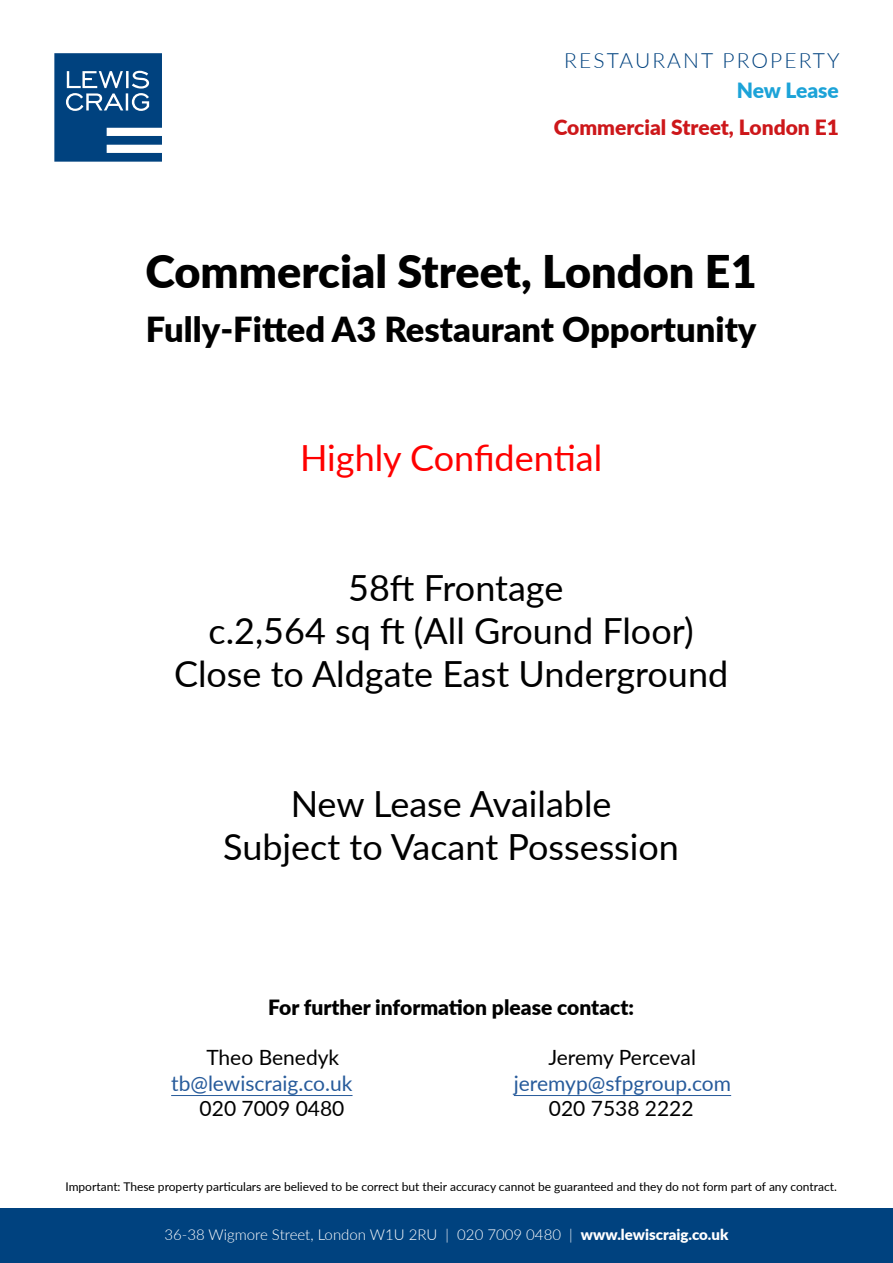
<style>
.page{position:relative;width:893px;height:1263px;background:#fff}
.page>*{position:absolute;margin:0;border:0;box-sizing:border-box;transform-origin:0 0}
.t1{font:900 45px "Lato";color:#000}
.t2{font:36px/43.2px "Lato";color:#000;text-align:center}
.t3{font:36px "Lato";color:#f00}
.t4{font:900 34.5px "Lato";color:#000}
.t5{font:21px "Lato";color:#000}
.t6{font:21px "Lato";color:#275b9b}
.t7{font:900 21px "Lato";color:#000}
.t8{font:900 21px "Lato";color:#cd171a}
.t9{font:300 21px "Lato";letter-spacing:.1em;color:#00427f}
.t10{font:900 21px "Lato";letter-spacing:-.005em;color:#1ca3d8}
.t11{font:300 15px "Lato";color:#fff}
.t12{font:12px "Lato";color:#000}
.s1{font-weight:900}
</style>
<div class="page">
<div style="left:0;top:1209px;width:893px;height:54px;background:#00427f"></div>
<svg style="left:54px;top:53px;width:108px;height:109px;background:#2b6294"></svg>
<hr style="left:171px;top:1095px;width:182px;height:1px;background:#275b9b">
<hr style="left:514px;top:1095px;width:217px;height:1px;background:#275b9b">
<h3 class="t9" style="left:564px;top:46px;width:277px">RESTAURANT PROPERTY</h3>
<h3 class="t10" style="left:737px;top:75px;width:104px">New Lease</h3>
<h3 class="t8" style="left:554px;top:111px;width:287px">Commercial Street, London E1</h3>
<h1 class="t1" style="left:145px;top:237px;width:613px">Commercial Street, London E1</h1>
<h3 class="t4" style="left:146px;top:303px;width:612px">Fully-Fitted A3 Restaurant Opportunity</h3>
<h2 class="t3" style="left:300px;top:432px;width:304px">Highly Confidential</h2>
<h2 class="t2" style="left:174px;top:565px;width:556px">58ft Frontage<br>c.2,564 sq ft (All Ground Floor)<br>Close to Aldgate East Underground</h2>
<h2 class="t2" style="left:223px;top:781px;width:457px">New Lease Available<br>Subject to Vacant Possession</h2>
<h3 class="t7" style="left:268px;top:991px;width:367px">For further information please contact:</h3>
<h3 class="t5" style="left:206px;top:1043px;width:134px">Theo Benedyk</h3>
<h3 class="t5" style="left:548px;top:1043px;width:149px">Jeremy Perceval</h3>
<h3 class="t6" style="left:171px;top:1068px;width:183px">tb@lewiscraig.co.uk</h3>
<h3 class="t6" style="left:514px;top:1068px;width:219px">jeremyp@sfpgroup.com</h3>
<h3 class="t5" style="left:200px;top:1093px;width:146px">020 7009 0480</h3>
<h3 class="t5" style="left:549px;top:1093px;width:146px">020 7538 2222</h3>
<p class="t12" style="left:65px;top:1178px;width:773px">Important: These property particulars are believed to be correct but their accuracy cannot be guaranteed and they do not form part of any contract.</p>
<p class="t11" style="left:164px;top:1224px;width:565px">36-38 Wigmore Street, London W1U 2RU | 020 7009 0480 | <span class="s1">www.lewiscraig.co.uk</span></p>
</div>
